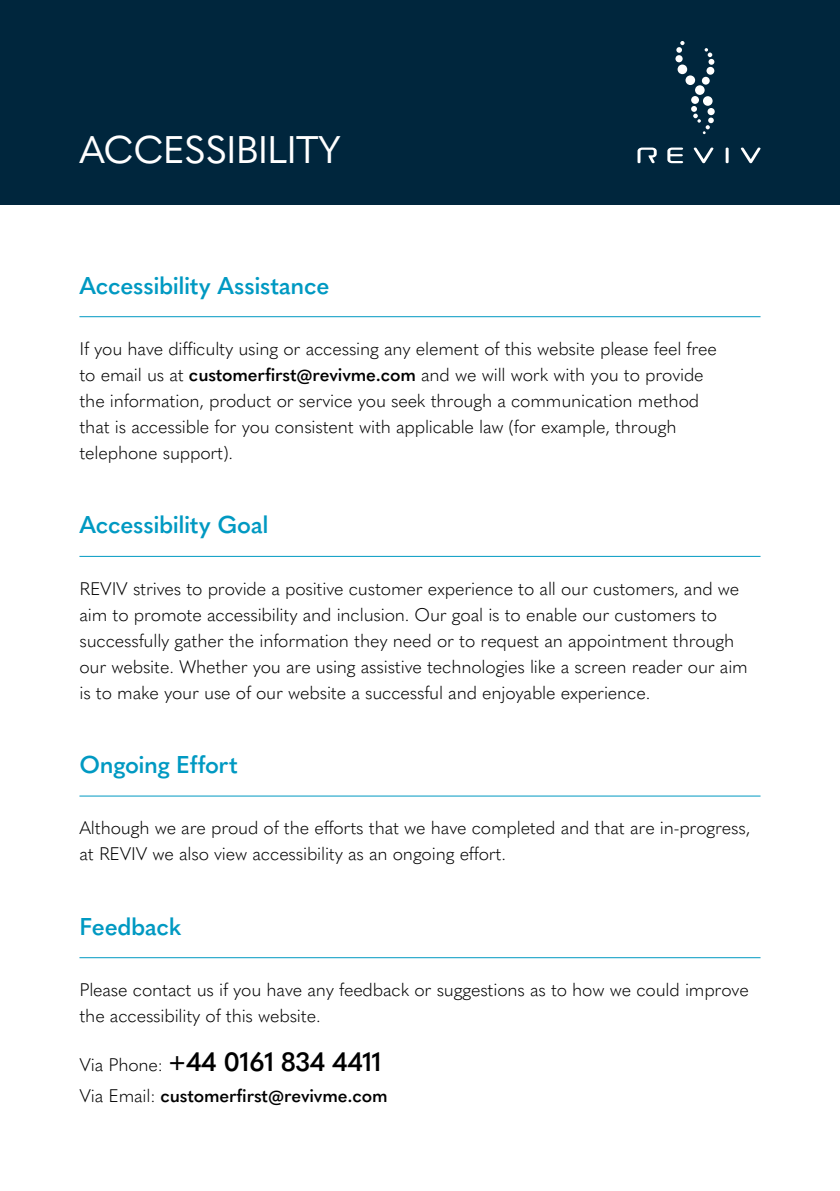
<style>
.page{position:relative;width:840px;height:1191px;background:#fff}
.page>*{position:absolute;margin:0;border:0;box-sizing:border-box;transform-origin:0 0}
.t1{font:38px "Quasimoda";letter-spacing:-.01em;color:#fff}
.t2{font:600 26px "Quasimoda";letter-spacing:-.01em;color:#000}
.t3{font:600 24px "Quasimoda";letter-spacing:-.015em;color:#0099c2}
.t4{font:300 18px/26px "Quasimoda";letter-spacing:-.01em;color:#000}
.t5{font:600 18px "Quasimoda";letter-spacing:-.01em;color:#000}
.s1{font-weight:600}
.s2{font-weight:300;font-size:18px}
.s3{font-weight:300}
</style>
<div class="page">
<hr style="left:79px;top:316px;width:681px;height:1px;background:#0099c2">
<hr style="left:79px;top:556px;width:681px;height:1px;background:#0099c2">
<hr style="left:79px;top:795px;width:681px;height:1px;background:#0099c2">
<hr style="left:79px;top:957px;width:681px;height:1px;background:#0099c2">
<div style="left:0;top:0;width:839px;height:204px;background:#00263d"></div>
<div style="left:677px;top:65px;width:9px;height:9px;background:#fff;border-radius:50%"></div>
<div style="left:685px;top:75px;width:9px;height:10px;background:#fff;border-radius:50%"></div>
<div style="left:701px;top:77px;width:8px;height:8px;background:#fff;border-radius:50%"></div>
<svg style="left:694px;top:85px;width:10px;height:10px"></svg>
<svg style="left:702px;top:96px;width:10px;height:10px"></svg>
<svg style="left:690px;top:96px;width:8px;height:8px"></svg>
<div style="left:707px;top:108px;width:7px;height:7px;background:#fff;border-radius:50%"></div>
<svg style="left:691px;top:106px;width:22px;height:28px"></svg>
<div style="left:706px;top:67px;width:8px;height:8px;background:#fff;border-radius:50%"></div>
<svg style="left:704px;top:48px;width:10px;height:17px"></svg>
<div style="left:675px;top:55px;width:7px;height:7px;background:#fff;border-radius:50%"></div>
<svg style="left:676px;top:41px;width:8px;height:12px"></svg>
<hr style="left:725px;top:147px;width:3px;height:16px;background:#fff">
<svg style="left:693px;top:147px;width:20px;height:16px"></svg>
<svg style="left:667px;top:147px;width:15px;height:16px"></svg>
<svg style="left:637px;top:147px;width:19px;height:16px"></svg>
<svg style="left:740px;top:147px;width:20px;height:16px"></svg>
<h1 class="t1" style="left:79px;top:121px;width:262px">ACCESSIBILITY</h1>
<h3 class="t3" style="left:79px;top:266px;width:251px">Accessibility Assistance</h3>
<p class="t4" style="left:79px;top:334px;width:638px">If you have difficulty using or accessing any element of this website please feel free to email us at <span class="s1">customerfirst@revivme.com</span> and we will work with you to provide the information, product or service you seek through a communication method that is accessible for you consistent with applicable law (for example, through telephone support).</p>
<h3 class="t3" style="left:79px;top:506px;width:190px">Accessibility Goal</h3>
<p class="t4" style="left:79px;top:574px;width:669px">REVIV strives to provide a positive customer experience to all our customers, and we aim to promote accessibility and inclusion. Our goal is to enable our customers to successfully gather the information they need or to request an appointment through our website. Whether you are using assistive technologies like a screen reader our aim is to make your use of our website a successful and enjoyable experience.</p>
<h3 class="t3" style="left:79px;top:746px;width:160px">Ongoing Effort</h3>
<p class="t4" style="left:79px;top:814px;width:672px">Although we are proud of the efforts that we have completed and that are in-progress, at REVIV we also view accessibility as an ongoing effort.</p>
<h3 class="t3" style="left:79px;top:907px;width:103px">Feedback</h3>
<p class="t4" style="left:79px;top:975px;width:670px">Please contact us if you have any feedback or suggestions as to how we could improve the accessibility of this website.</p>
<h2 class="t2" style="left:79px;top:1041px;width:303px"><span class="s2">Via Phone:</span> +44 0161 834 4411</h2>
<p class="t5" style="left:79px;top:1082px;width:309px"><span class="s3">Via Email:</span> customerfirst@revivme.com</p>
</div>
